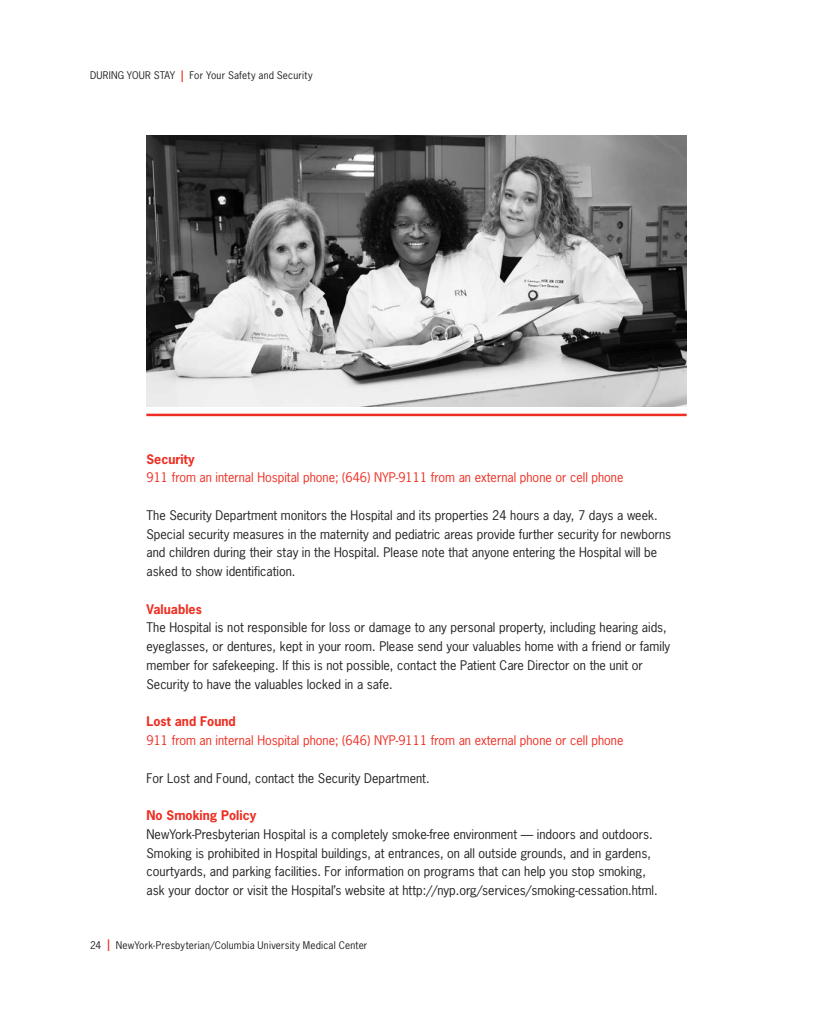
<style>
.page{position:relative;width:833px;height:1013px;background:#fff}
.page>*{position:absolute;margin:0;border:0;box-sizing:border-box;transform-origin:0 0}
.t1{font:12.5px/18.8px "News Gothic Std";color:#231f20}
.t2{font:12.5px "News Gothic Std";color:#ee2e22}
.t3{font:700 12.5px "News Gothic Std";color:#ee2e22}
.t4{font:10px "News Gothic Std";letter-spacing:.02em;color:#231f20}
.s1{font-size:15px;color:#ee2e22}
</style>
<div class="page">
<hr style="left:146px;top:413px;width:540px;height:3px;background:#ee2e22">
<img style="left:146px;top:135px;width:540px;height:271px">
<p class="t4" style="left:90px;top:69px;width:224px">DURING YOUR STAY <span class="s1">l</span> For Your Safety and Security</p>
<p class="t3" style="left:146px;top:450px;width:50px">Security</p>
<p class="t2" style="left:146px;top:469px;width:478px">911 from an internal Hospital phone; (646) NYP-9111 from an external phone or cell phone</p>
<p class="t1" style="left:146px;top:505px;width:526px">The Security Department monitors the Hospital and its properties 24 hours a day, 7 days a week.<br>Special security measures in the maternity and pediatric areas provide further security for newborns and children during their stay in the Hospital. Please note that anyone entering the Hospital will be asked to show identification.</p>
<p class="t3" style="left:146px;top:600px;width:57px">Valuables</p>
<p class="t1" style="left:146px;top:618px;width:525px">The Hospital is not responsible for loss or damage to any personal property, including hearing aids, eyeglasses, or dentures, kept in your room. Please send your valuables home with a friend or family member for safekeeping. If this is not possible, contact the Patient Care Director on the unit or Security to have the valuables locked in a safe.</p>
<p class="t3" style="left:146px;top:713px;width:91px">Lost and Found</p>
<p class="t2" style="left:146px;top:732px;width:478px">911 from an internal Hospital phone; (646) NYP-9111 from an external phone or cell phone</p>
<p class="t1" style="left:146px;top:768px;width:284px">For Lost and Found, contact the Security Department.</p>
<p class="t3" style="left:146px;top:807px;width:111px">No Smoking Policy</p>
<p class="t1" style="left:146px;top:824px;width:512px">NewYork-Presbyterian Hospital is a completely smoke-free environment — indoors and outdoors.<br>Smoking is prohibited in Hospital buildings, at entrances, on all outside grounds, and in gardens, courtyards, and parking facilities. For information on programs that can help you stop smoking, ask your doctor or visit the Hospital’s website at http://nyp.org/services/smoking-cessation.html.</p>
<p class="t4" style="left:90px;top:938px;width:279px">24 <span class="s1">l</span> NewYork-Presbyterian/Columbia University Medical Center</p>
</div>
